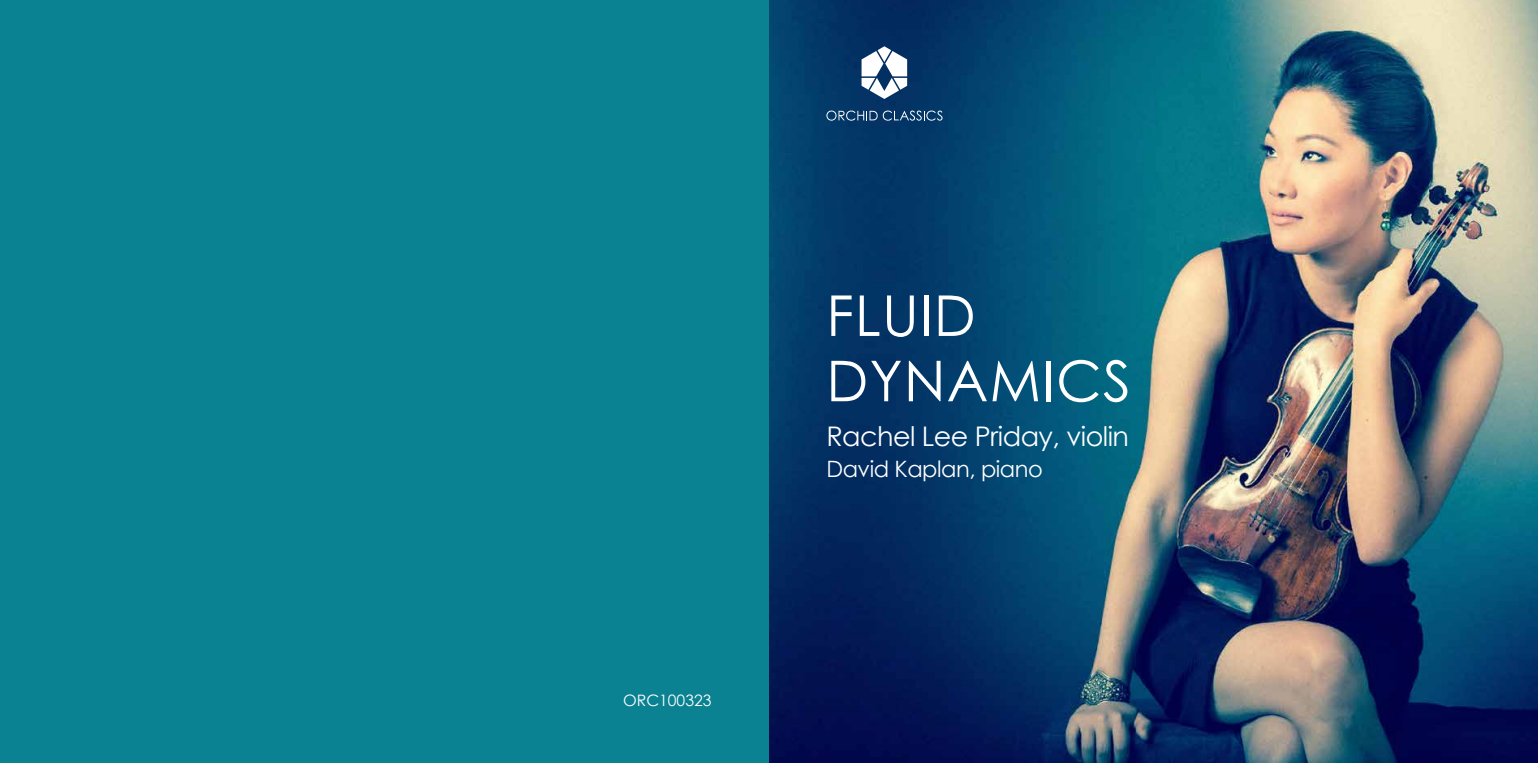
<style>
.page{position:relative;width:1538px;height:763px;background:#fff}
.page>*{position:absolute;margin:0;border:0;box-sizing:border-box;transform-origin:0 0}
.t1{font:56.25px/65.2px "Century Gothic";letter-spacing:.02em;color:#fff}
.t2{font:27px "Century Gothic";letter-spacing:-.02em;color:#fff}
.t3{font:22.5px "Century Gothic";letter-spacing:-.02em;color:#fff}
.t4{font:15.75px "Century Gothic";color:#fff}
</style>
<div class="page">
<div style="left:0;top:0;width:769px;height:762px;background:#0a8291"></div>
<img style="left:769px;top:0;width:768px;height:762px">
<svg style="left:826px;top:110px;width:116px;height:11px"></svg>
<svg style="left:861px;top:46px;width:46px;height:53px"></svg>
<p class="t4" style="left:623px;top:689px;width:90px">ORC100323</p>
<h1 class="t1" style="left:826px;top:282px;width:306px">FLUID<br>DYNAMICS</h1>
<p class="t2" style="left:826px;top:417px;width:304px">Rachel Lee Priday, violin</p>
<p class="t3" style="left:826px;top:453px;width:218px">David Kaplan, piano</p>
</div>
